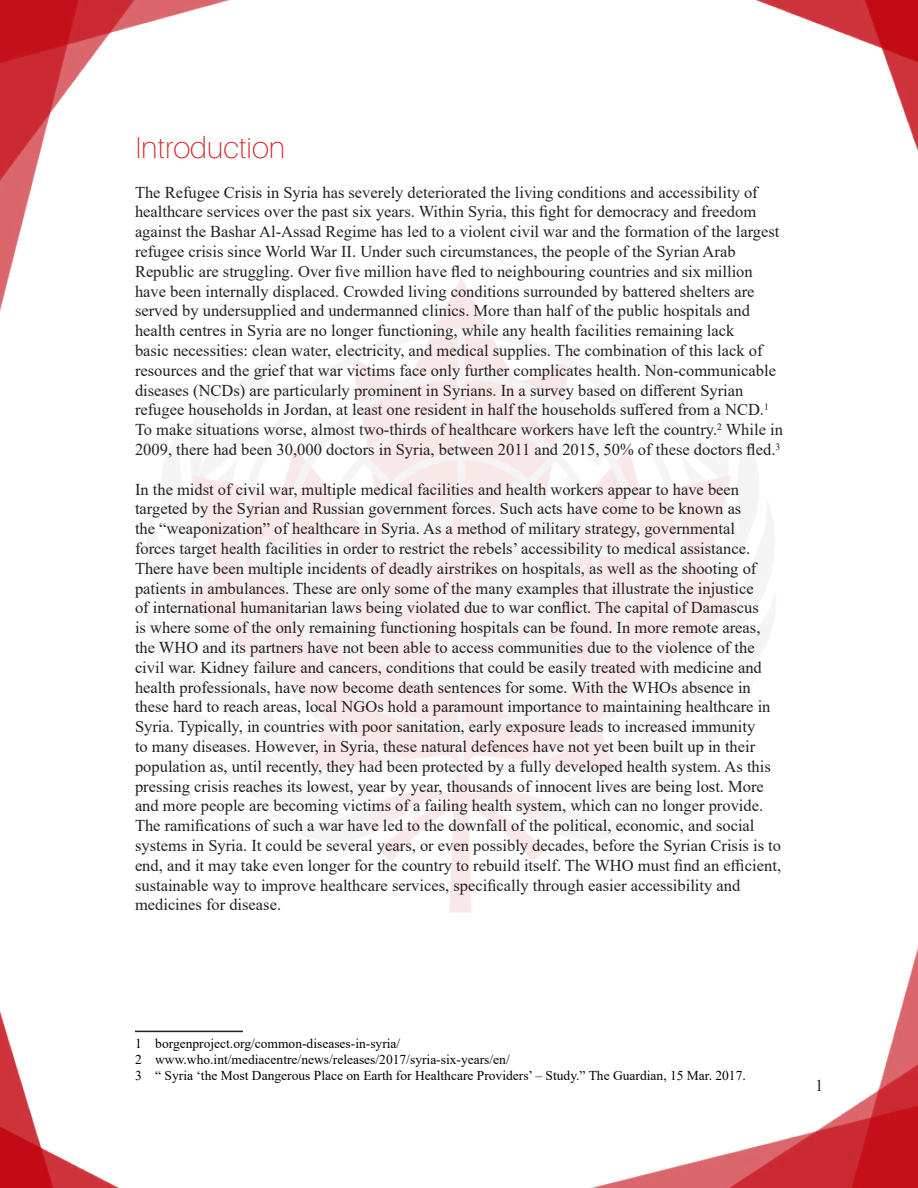
<style>
.page{position:relative;width:918px;height:1188px;background:#fff}
.page>*{position:absolute;margin:0;border:0;box-sizing:border-box;transform-origin:0 0}
.t1{font:100 30px "Aileron";color:#d1232a}
.t2{font:16.5px/19.8px "Times New Roman";color:#231f20}
.Footnote{font:13.5px "Times New Roman";color:#000}
</style>
<div class="page">
<img style="left:0;top:0;width:918px;height:1188px">
<img style="left:135px;top:270px;width:648px;height:648px">
<hr style="left:135px;top:1031px;width:108px;height:1px;background:#231f20">
<p class="t1" style="left:135px;top:131px;width:152px">Introduction</p>
<p class="t2" style="left:135px;top:182px;width:649px">The Refugee Crisis in Syria has severely deteriorated the living conditions and accessibility of healthcare services over the past six years. Within Syria, this fight for democracy and freedom against the Bashar Al-Assad Regime has led to a violent civil war and the formation of the largest refugee crisis since World War II. Under such circumstances, the people of the Syrian Arab Republic are struggling. Over five million have fled to neighbouring countries and six million have been internally displaced. Crowded living conditions surrounded by battered shelters are served by undersupplied and undermanned clinics. More than half of the public hospitals and health centres in Syria are no longer functioning, while any health facilities remaining lack<br>basic necessities: clean water, electricity, and medical supplies. The combination of this lack of resources and the grief that war victims face only further complicates health. Non-communicable diseases (NCDs) are particularly prominent in Syrians. In a survey based on different Syrian refugee households in Jordan, at least one resident in half the households suffered from a NCD.<sup>1<br></sup>To make situations worse, almost two-thirds of healthcare workers have left the country.<sup>2</sup> While in 2009, there had been 30,000 doctors in Syria, between 2011 and 2015, 50% of these doctors fled.<sup>3</sup></p>
<p class="t2" style="left:135px;top:479px;width:648px">In the midst of civil war, multiple medical facilities and health workers appear to have been targeted by the Syrian and Russian government forces. Such acts have come to be known as<br>the “weaponization” of healthcare in Syria. As a method of military strategy, governmental<br>forces target health facilities in order to restrict the rebels’ accessibility to medical assistance.<br>There have been multiple incidents of deadly airstrikes on hospitals, as well as the shooting of patients in ambulances. These are only some of the many examples that illustrate the injustice<br>of international humanitarian laws being violated due to war conflict. The capital of Damascus<br>is where some of the only remaining functioning hospitals can be found. In more remote areas, the WHO and its partners have not been able to access communities due to the violence of the civil war. Kidney failure and cancers, conditions that could be easily treated with medicine and health professionals, have now become death sentences for some. With the WHOs absence in these hard to reach areas, local NGOs hold a paramount importance to maintaining healthcare in Syria. Typically, in countries with poor sanitation, early exposure leads to increased immunity<br>to many diseases. However, in Syria, these natural defences have not yet been built up in their population as, until recently, they had been protected by a fully developed health system. As this pressing crisis reaches its lowest, year by year, thousands of innocent lives are being lost. More and more people are becoming victims of a failing health system, which can no longer provide.<br>The ramifications of such a war have led to the downfall of the political, economic, and social systems in Syria. It could be several years, or even possibly decades, before the Syrian Crisis is to end, and it may take even longer for the country to rebuild itself. The WHO must find an efficient, sustainable way to improve healthcare services, specifically through easier accessibility and medicines for disease.</p>
<p class="Footnote" style="left:135px;top:1034px;width:267px">1 borgenproject.org/common-diseases-in-syria/</p>
<p class="Footnote" style="left:135px;top:1050px;width:376px">2 www.who.int/mediacentre/news/releases/2017/syria-six-years/en/</p>
<p class="Footnote" style="left:135px;top:1066px;width:612px">3 “ Syria ‘the Most Dangerous Place on Earth for Healthcare Providers’ – Study.” The Guardian, 15 Mar. 2017.</p>
<p class="t2" style="left:815px;top:1075px;width:10px">1</p>
</div>
